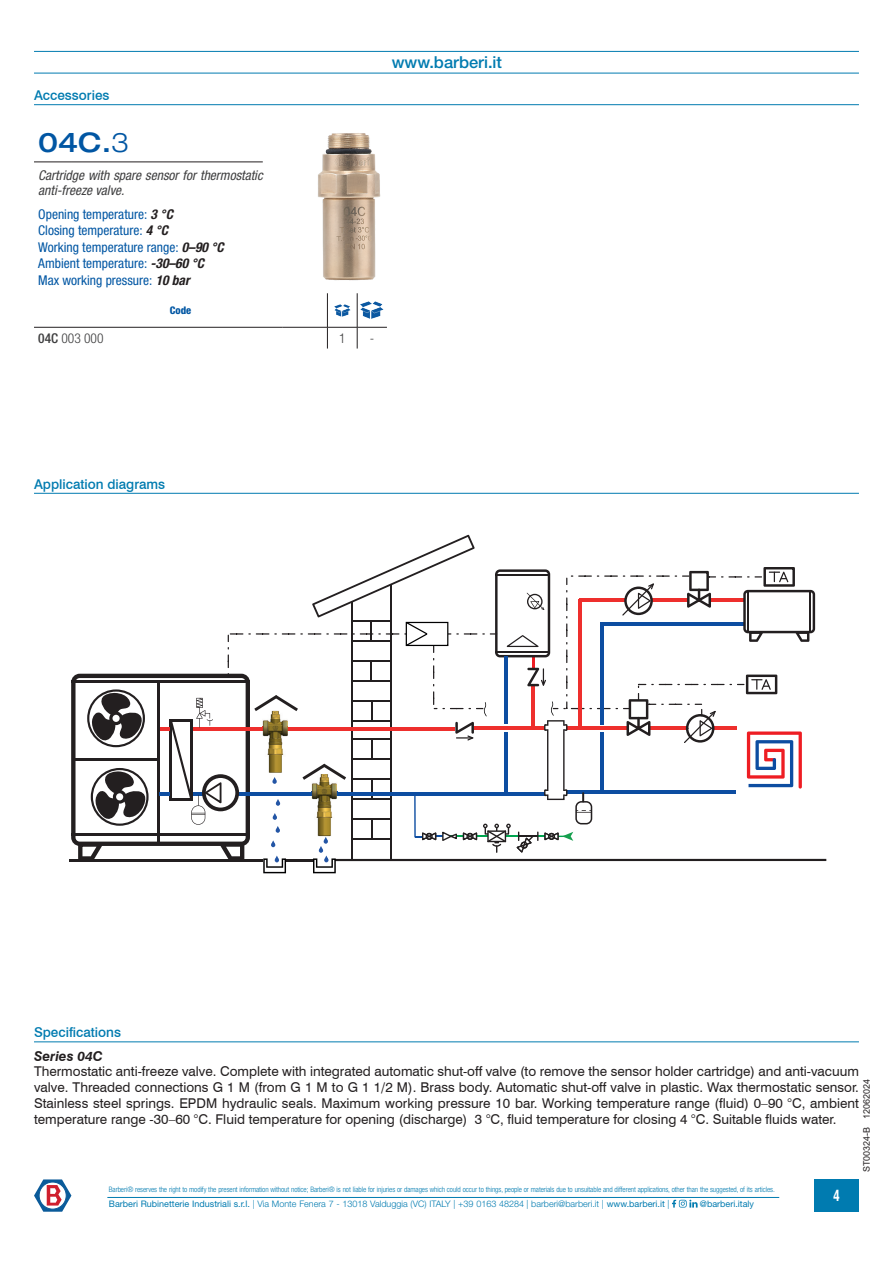
<style>
.page{position:relative;width:893px;height:1263px;background:#fff}
.page>*{position:absolute;margin:0;border:0;box-sizing:border-box;transform-origin:0 0}
.t1{font:500 expanded 27px "Helvetica Neue LT Std";color:#0156a3}
.t2{font:500 16.5px "Helvetica Neue LT Std";color:#007bb0}
.t3{font:700 condensed 15px "Swiss 721 BT";color:#fff;scale:.9 1}
.t4{font:13.5px/16.2px "Swiss 721 BT";color:#231f20;text-align:justify}
.t5{font:condensed 13.5px/16.5px "Helvetica Neue LT Std";color:#0156a3}
.t6{font:italic condensed 13.5px/15px "Helvetica Neue LT Std";color:#3e3e3f}
.t7{font:500 13.5px "Swiss 721 BT";color:#007bb0}
.t8{font:300 condensed 13.5px "Helvetica Neue LT Std";color:#3e3e3f}
.t9{font:italic 700 13.5px "Swiss 721 BT";color:#231f20}
.t10{font:800 condensed 10.5px "Helvetica Neue LT Std";color:#0156a3}
.t11{font:300 9px "Helvetica Neue LT Std";color:#007bb0}
.t12{font:9px "Arial";color:#231f20}
.t13{font:9px "Helvetica Neue LT Std";color:#007bb0}
.t14{font:300 condensed 7.5px "Helvetica Neue LT Std";letter-spacing:-.01em;color:#007bb0}
.s1{font-weight:300}
.s2{font-weight:700;font-style:italic;color:#231f20}
.s3{font-weight:500}
.s4{font-weight:400}
</style>
<div class="page">
<hr style="left:69px;top:859px;width:194px;height:2px;background:#231f20">
<hr style="left:335px;top:859px;width:491px;height:2px;background:#231f20">
<svg style="left:71px;top:535px;width:744px;height:338px"></svg>
<div style="left:814px;top:1179px;width:45px;height:33px;background:#007bb0"></div>
<hr style="left:107px;top:1197px;width:672px;height:1px;background:#007bb0">
<svg style="left:34px;top:1179px;width:37px;height:33px"></svg>
<hr style="left:34px;top:51px;width:825px;height:1px;background:#007bb0">
<hr style="left:34px;top:73px;width:825px;height:1px;background:#007bb0">
<svg style="left:672px;top:1200px;width:26px;height:7px"></svg>
<hr style="left:34px;top:1041px;width:825px;height:1px;background:#007bb0">
<hr style="left:34px;top:493px;width:825px;height:1px;background:#007bb0">
<hr style="left:34px;top:104px;width:825px;height:1px;background:#007bb0">
<hr style="left:34px;top:162px;width:37px;height:1px;background:#231f20">
<hr style="left:71px;top:162px;width:37px;height:1px;background:#231f20">
<hr style="left:108px;top:162px;width:37px;height:1px;background:#231f20">
<hr style="left:145px;top:162px;width:37px;height:1px;background:#231f20">
<hr style="left:182px;top:162px;width:81px;height:1px;background:#231f20">
<img style="left:318px;top:133px;width:63px;height:148px">
<hr style="left:327px;top:293px;width:1px;height:34px;background:#231f20">
<hr style="left:357px;top:293px;width:1px;height:34px;background:#231f20">
<hr style="left:34px;top:327px;width:249px;height:1px;background:#231f20">
<hr style="left:283px;top:327px;width:44px;height:1px;background:#231f20">
<hr style="left:327px;top:327px;width:30px;height:1px;background:#231f20">
<svg style="left:327px;top:327px;width:1px;height:22px"></svg>
<hr style="left:357px;top:327px;width:30px;height:1px;background:#231f20">
<svg style="left:357px;top:327px;width:1px;height:22px"></svg>
<img style="left:334px;top:304px;width:16px;height:12px">
<img style="left:361px;top:302px;width:22px;height:17px">
<p class="t7" style="left:34px;top:87px;width:77px">Accessories</p>
<h1 class="t1" style="left:38px;top:126px;width:92px">04C.<span class="s1">3</span></h1>
<p class="t6" style="left:38px;top:168px;width:226px">Cartridge with spare sensor for thermostatic anti-freeze valve.</p>
<p class="t5" style="left:38px;top:206px;width:187px">Opening temperature: <span class="s2">3 °C<br></span>Closing temperature: <span class="s2">4 °C<br></span>Working temperature range: <span class="s2">0–90 °C<br></span>Ambient temperature: <span class="s2">-30–60 °C<br></span>Max working pressure: <span class="s2">10 bar</span></p>
<p class="t10" style="left:170px;top:304px;width:23px">Code</p>
<p class="t8" style="left:38px;top:330px;width:67px"><span class="s3">04C</span> 003 000</p>
<p class="t8" style="left:339px;top:330px;width:8px">1</p>
<p class="t8" style="left:370px;top:330px;width:6px">-</p>
<p class="t2" style="left:392px;top:52px;width:112px">www.barberi.it</p>
<p class="t7" style="left:34px;top:476px;width:133px">Application diagrams</p>
<p class="t7" style="left:34px;top:1024px;width:89px">Specifications</p>
<p class="t9" style="left:34px;top:1048px;width:70px">Series 04C</p>
<p class="t4" style="left:34px;top:1063px;width:826px">Thermostatic anti-freeze valve. Complete with integrated automatic shut-off valve (to remove the sensor holder cartridge) and anti-vacuum valve. Threaded connections G 1 M (from G 1 M to G 1 1/2 M). Brass body. Automatic shut-off valve in plastic. Wax thermostatic sensor.<br>Stainless steel springs. EPDM hydraulic seals. Maximum working pressure 10 bar. Working temperature range (fluid) 0–90 °C, ambient temperature range -30–60 °C. Fluid temperature for opening (discharge) 3 °C, fluid temperature for closing 4 °C. Suitable fluids water.</p>
<p class="t12" style="left:860px;top:1172px;width:95px;rotate:-90deg">ST00324-B 12062024</p>
<p class="t14" style="left:109px;top:1184px;width:667px">Barberi® reserves the right to modify the present information without notice; Barberi® is not liable for injuries or damages which could occur to things, people or materials due to unsuitable and different applications, other than the suggested, of its articles.</p>
<p class="t11" style="left:109px;top:1198px;width:562px"><span class="s4">Barberi Rubinetterie Industriali s.r.l.</span> | Via Monte Fenera 7 - 13018 Valduggia (VC) ITALY | +39 0163 48284 | barberi@barberi.it | <span class="s4">www.barberi.it</span> |</p>
<p class="t13" style="left:700px;top:1198px;width:56px">@barberi.italy</p>
<p class="t3" style="left:833px;top:1187px;width:9px">4</p>
</div>
